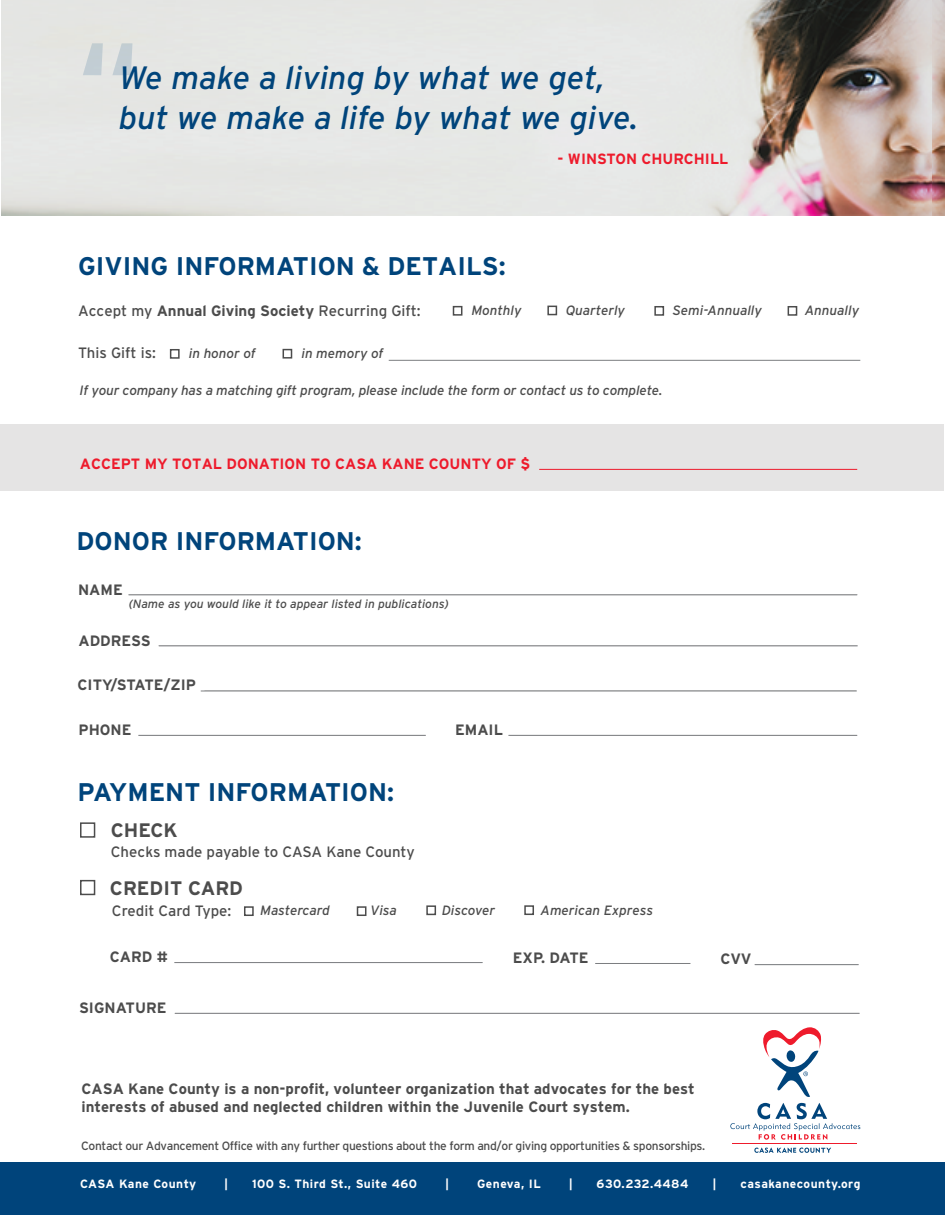
<style>
.page{position:relative;width:945px;height:1215px;background:#fff}
.page>*{position:absolute;margin:0;border:0;box-sizing:border-box;transform-origin:0 0}
.t1{font:italic 32.25px/40.3px "Interstate";color:#00447b}
.t2{font:700 25.5px "Interstate";color:#00447b}
.t3{font:700 19.5px "Interstate";color:#4c4c4c}
.t4{font:700 15px/18px "Interstate";color:#4c4c4c}
.t5{font:15px "Interstate";color:#4c4c4c}
.t6{font:700 15px "Interstate";color:#ee1b2c}
.t7{font:700 14.85px "Interstate";color:#ee1b2c}
.t8{font:italic 13.5px "Interstate";letter-spacing:-.015em;color:#4c4c4c}
.t9{font:12px "Interstate";letter-spacing:-.03em;color:#4c4c4c}
.t10{font:700 12px "Interstate";letter-spacing:.04em;color:#fff}
.t11{font:italic 12px "Interstate";color:#4c4c4c}
.s1{font-weight:700}
</style>
<div class="page">
<img style="left:932px;top:0;width:13px;height:216px">
<img style="left:2px;top:0;width:930px;height:216px">
<svg style="left:83px;top:43px;width:49px;height:32px"></svg>
<div style="left:0;top:1162px;width:945px;height:53px;background:#00447b"></div>
<hr style="left:129px;top:594px;width:728px;height:1px;background:#7c7e81">
<hr style="left:159px;top:646px;width:699px;height:1px;background:#7c7e81">
<hr style="left:201px;top:691px;width:656px;height:1px;background:#7c7e81">
<hr style="left:138px;top:735px;width:288px;height:1px;background:#7c7e81">
<hr style="left:509px;top:735px;width:348px;height:1px;background:#7c7e81">
<hr style="left:175px;top:1013px;width:685px;height:1px;background:#7c7e81">
<hr style="left:174px;top:962px;width:309px;height:1px;background:#7c7e81">
<hr style="left:595px;top:963px;width:95px;height:1px;background:#7c7e81">
<hr style="left:755px;top:964px;width:104px;height:1px;background:#7c7e81">
<div style="left:244px;top:906px;width:10px;height:10px;border:2px solid #4c4c4c"></div>
<div style="left:357px;top:906px;width:9px;height:10px;border:2px solid #4c4c4c"></div>
<div style="left:426px;top:905px;width:10px;height:10px;border:2px solid #4c4c4c"></div>
<div style="left:524px;top:905px;width:10px;height:10px;border:2px solid #4c4c4c"></div>
<div style="left:80px;top:880px;width:15px;height:15px;border:2px solid #4c4c4c"></div>
<div style="left:80px;top:822px;width:15px;height:16px;border:2px solid #4c4c4c"></div>
<div style="left:453px;top:306px;width:9px;height:10px;border:2px solid #4c4c4c"></div>
<div style="left:547px;top:306px;width:10px;height:9px;border:2px solid #4c4c4c"></div>
<div style="left:654px;top:306px;width:10px;height:10px;border:2px solid #4c4c4c"></div>
<div style="left:788px;top:306px;width:9px;height:10px;border:2px solid #4c4c4c"></div>
<div style="left:0;top:424px;width:944px;height:67px;background:#e5e4e4"></div>
<hr style="left:539px;top:469px;width:318px;height:1px;background:#ee1b2c">
<hr style="left:389px;top:360px;width:471px;height:1px;background:#7c7e81">
<div style="left:170px;top:349px;width:10px;height:10px;border:2px solid #4c4c4c"></div>
<div style="left:283px;top:349px;width:9px;height:10px;border:2px solid #4c4c4c"></div>
<svg style="left:730px;top:1027px;width:130px;height:113px"></svg>
<svg style="left:754px;top:1148px;width:77px;height:5px"></svg>
<hr style="left:732px;top:1143px;width:124px;height:1px;background:#ee1b2c">
<h1 class="t1" style="left:119px;top:57px;width:521px">We make a living by what we get, but we make a life by what we give.</h1>
<p class="t7" style="left:558px;top:151px;width:172px">- WINSTON CHURCHILL</p>
<h2 class="t2" style="left:78px;top:251px;width:429px">GIVING INFORMATION &amp; DETAILS:</h2>
<p class="t5" style="left:78px;top:302px;width:344px">Accept my <span class="s1">Annual Giving Society</span> Recurring Gift:</p>
<p class="t8" style="left:471px;top:303px;width:52px">Monthly</p>
<p class="t8" style="left:566px;top:303px;width:61px">Quarterly</p>
<p class="t8" style="left:673px;top:303px;width:91px">Semi-Annually</p>
<p class="t8" style="left:805px;top:303px;width:56px">Annually</p>
<p class="t5" style="left:78px;top:344px;width:79px">This Gift is:</p>
<p class="t8" style="left:189px;top:346px;width:68px">in honor of</p>
<p class="t8" style="left:301px;top:346px;width:83px">in memory of</p>
<p class="t8" style="left:80px;top:382px;width:584px">If your company has a matching gift program, please include the form or contact us to complete.</p>
<p class="t6" style="left:80px;top:456px;width:452px">ACCEPT MY TOTAL DONATION TO CASA KANE COUNTY OF $</p>
<h2 class="t2" style="left:77px;top:527px;width:287px">DONOR INFORMATION:</h2>
<p class="t4" style="left:78px;top:581px;width:46px">NAME</p>
<p class="t11" style="left:129px;top:597px;width:321px">(Name as you would like it to appear listed in publications)</p>
<p class="t4" style="left:78px;top:632px;width:74px">ADDRESS</p>
<p class="t4" style="left:78px;top:676px;width:120px">CITY/STATE/ZIP</p>
<p class="t4" style="left:78px;top:721px;width:55px">PHONE</p>
<p class="t4" style="left:455px;top:721px;width:49px">EMAIL</p>
<h2 class="t2" style="left:78px;top:778px;width:318px">PAYMENT INFORMATION:</h2>
<h3 class="t3" style="left:111px;top:819px;width:68px">CHECK</h3>
<p class="t5" style="left:111px;top:843px;width:305px">Checks made payable to CASA Kane County</p>
<h3 class="t3" style="left:110px;top:877px;width:135px">CREDIT CARD</h3>
<p class="t5" style="left:112px;top:902px;width:121px">Credit Card Type:</p>
<p class="t4" style="left:110px;top:947px;width:59px">CARD #</p>
<p class="t4" style="left:513px;top:948px;width:77px">EXP. DATE</p>
<p class="t4" style="left:721px;top:949px;width:33px">CVV</p>
<p class="t8" style="left:260px;top:903px;width:71px">Mastercard</p>
<p class="t8" style="left:370px;top:903px;width:28px">Visa</p>
<p class="t8" style="left:442px;top:903px;width:55px">Discover</p>
<p class="t8" style="left:541px;top:903px;width:114px">American Express</p>
<p class="t4" style="left:79px;top:999px;width:89px">SIGNATURE</p>
<p class="t4" style="left:82px;top:1080px;width:615px">CASA Kane County is a non-profit, volunteer organization that advocates for the best interests of abused and neglected children within the Juvenile Court system.</p>
<p class="t9" style="left:81px;top:1139px;width:626px">Contact our Advancement Office with any further questions about the form and/or giving opportunities &amp; sponsorships.</p>
<p class="t10" style="left:80px;top:1177px;width:118px">CASA Kane County</p>
<p class="t10" style="left:224px;top:1177px;width:5px">|</p>
<p class="t10" style="left:252px;top:1177px;width:167px">100 S. Third St., Suite 460</p>
<p class="t10" style="left:445px;top:1177px;width:5px">|</p>
<p class="t10" style="left:477px;top:1177px;width:65px">Geneva, IL</p>
<p class="t10" style="left:569px;top:1177px;width:5px">|</p>
<p class="t10" style="left:597px;top:1177px;width:93px">630.232.4484</p>
<p class="t10" style="left:713px;top:1177px;width:5px">|</p>
<p class="t10" style="left:740px;top:1177px;width:122px">casakanecounty.org</p>
</div>
